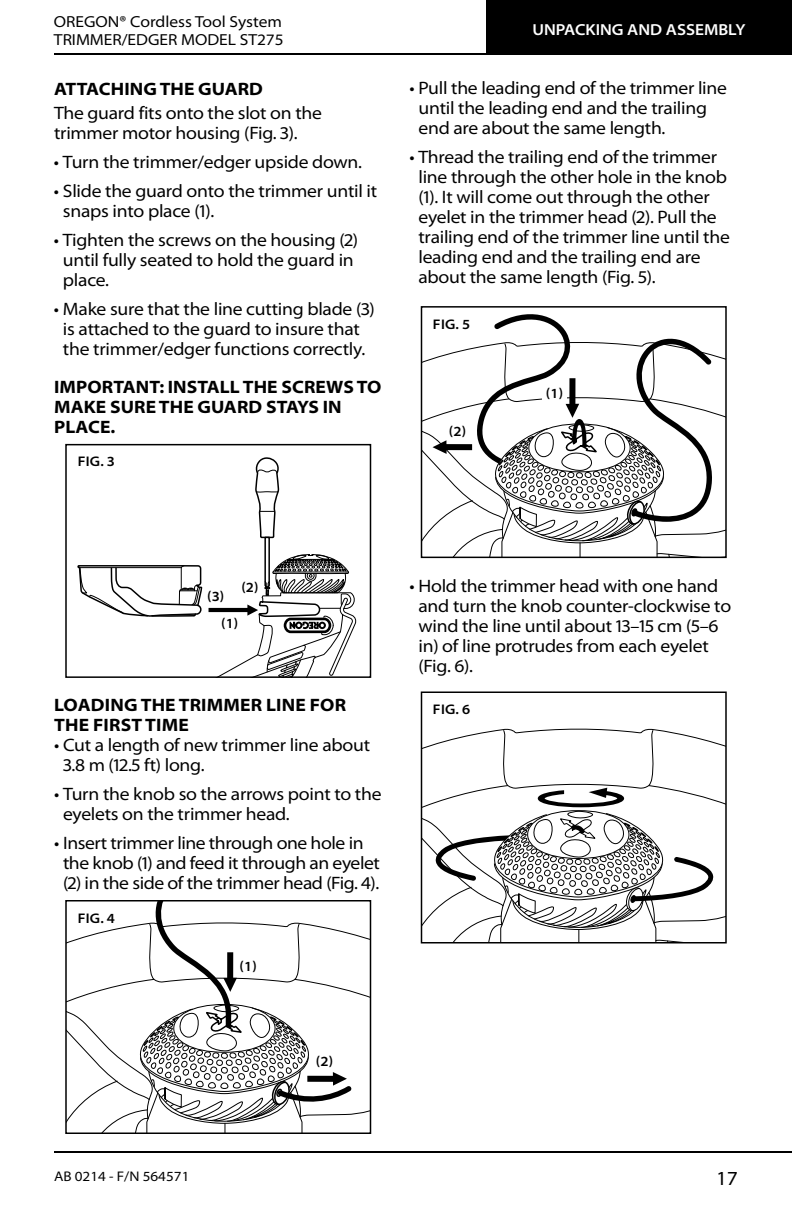
<style>
.page{position:relative;width:792px;height:1224px;background:#fff}
.page>*{position:absolute;margin:0;border:0;box-sizing:border-box;transform-origin:0 0}
.t1{font:semi-expanded 20px "Myriad Pro";color:#000}
.t2{font:semi-expanded 18px/20px "Myriad Pro";letter-spacing:-.015em;color:#000}
.t3{font:700 semi-expanded 18px/20px "Myriad Pro";letter-spacing:.005em;color:#000}
.t4{font:semi-expanded 16px/18px "Myriad Pro";color:#000}
.t5{font:600 semi-expanded 16px "Myriad Pro";color:#fff}
.t6{font:600 semi-expanded 14px "Myriad Pro";letter-spacing:.02em;color:#000}
.t7{font:semi-expanded 14px "Myriad Pro";color:#000}
</style>
<div class="page">
<div style="left:486px;top:0;width:306px;height:54px;background:#000"></div>
<hr style="left:54px;top:1151px;width:738px;height:2px;background:#000">
<hr style="left:54px;top:53px;width:738px;height:2px;background:#000">
<svg style="left:77px;top:457px;width:280px;height:218px"></svg>
<div style="left:65px;top:444px;width:306px;height:234px;border:2px solid #000"></div>
<svg style="left:68px;top:903px;width:300px;height:228px"></svg>
<div style="left:65px;top:900px;width:306px;height:234px;border:2px solid #000"></div>
<svg style="left:424px;top:314px;width:300px;height:241px"></svg>
<div style="left:421px;top:306px;width:306px;height:252px;border:2px solid #000"></div>
<div style="left:542px;top:385px;width:25px;height:15px;background:#fff"></div>
<svg style="left:424px;top:729px;width:300px;height:212px"></svg>
<div style="left:421px;top:692px;width:306px;height:252px;border:2px solid #000"></div>
<p class="t4" style="left:54px;top:13px;width:231px">OREGON® Cordless Tool System<br>TRIMMER/EDGER MODEL ST275</p>
<p class="t3" style="left:54px;top:79px;width:210px">ATTACHING THE GUARD</p>
<p class="t2" style="left:54px;top:103px;width:269px">The guard fits onto the slot on the trimmer motor housing (Fig. 3).</p>
<p class="t2" style="left:54px;top:152px;width:308px">• Turn the trimmer/edger upside down.</p>
<p class="t2" style="left:63px;top:181px;width:316px;text-indent:-9px">• Slide the guard onto the trimmer until it snaps into place (1).</p>
<p class="t2" style="left:63px;top:230px;width:297px;text-indent:-9px">• Tighten the screws on the housing (2) until fully seated to hold the guard in place.</p>
<p class="t2" style="left:54px;top:299px;width:322px;text-align:center">• Make sure that the line cutting blade (3) is attached to the guard to insure that the trimmer/edger functions correctly.</p>
<p class="t3" style="left:54px;top:377px;width:329px">IMPORTANT: INSTALL THE SCREWS TO<br>MAKE SURE THE GUARD STAYS IN<br>PLACE.</p>
<p class="t6" style="left:78px;top:453px;width:39px">FIG. 3</p>
<p class="t5" style="left:532px;top:21px;width:215px">UNPACKING AND ASSEMBLY</p>
<p class="t2" style="left:418px;top:79px;width:310px;text-indent:-9px">• Pull the leading end of the trimmer line until the leading end and the trailing end are about the same length.</p>
<p class="t2" style="left:418px;top:148px;width:313px;text-indent:-9px">• Thread the trailing end of the trimmer line through the other hole in the knob (1). It will come out through the other eyelet in the trimmer head (2). Pull the trailing end of the trimmer line until the leading end and the trailing end are about the same length (Fig. 5).</p>
<p class="t6" style="left:433px;top:316px;width:39px">FIG. 5</p>
<p class="t6" style="left:449px;top:424px;width:19px">(2)</p>
<p class="t6" style="left:546px;top:385px;width:19px">(1)</p>
<p class="t6" style="left:207px;top:588px;width:19px">(3)</p>
<p class="t6" style="left:241px;top:580px;width:19px">(2)</p>
<p class="t6" style="left:221px;top:616px;width:19px">(1)</p>
<p class="t3" style="left:54px;top:695px;width:294px">LOADING THE TRIMMER LINE FOR<br>THE FIRST TIME</p>
<p class="t2" style="left:63px;top:735px;width:309px;text-indent:-9px">• Cut a length of new trimmer line about<br>3.8 m (12.5 ft) long.</p>
<p class="t2" style="left:63px;top:784px;width:320px;text-indent:-9px">• Turn the knob so the arrows point to the eyelets on the trimmer head.</p>
<p class="t2" style="left:63px;top:833px;width:318px;text-indent:-9px">• Insert trimmer line through one hole in the knob (1) and feed it through an eyelet (2) in the side of the trimmer head (Fig. 4).</p>
<p class="t6" style="left:78px;top:910px;width:39px">FIG. 4</p>
<p class="t6" style="left:240px;top:958px;width:19px">(1)</p>
<p class="t2" style="left:419px;top:577px;width:314px;text-indent:-9px">• Hold the trimmer head with one hand and turn the knob counter-clockwise to wind the line until about 13–15 cm (5–6 in) of line protrudes from each eyelet (Fig. 6).</p>
<p class="t6" style="left:433px;top:702px;width:39px">FIG. 6</p>
<p class="t6" style="left:316px;top:1053px;width:19px">(2)</p>
<p class="t7" style="left:54px;top:1168px;width:137px">AB 0214 - F/N 564571</p>
<p class="t1" style="left:716px;top:1167px;width:23px">17</p>
</div>
